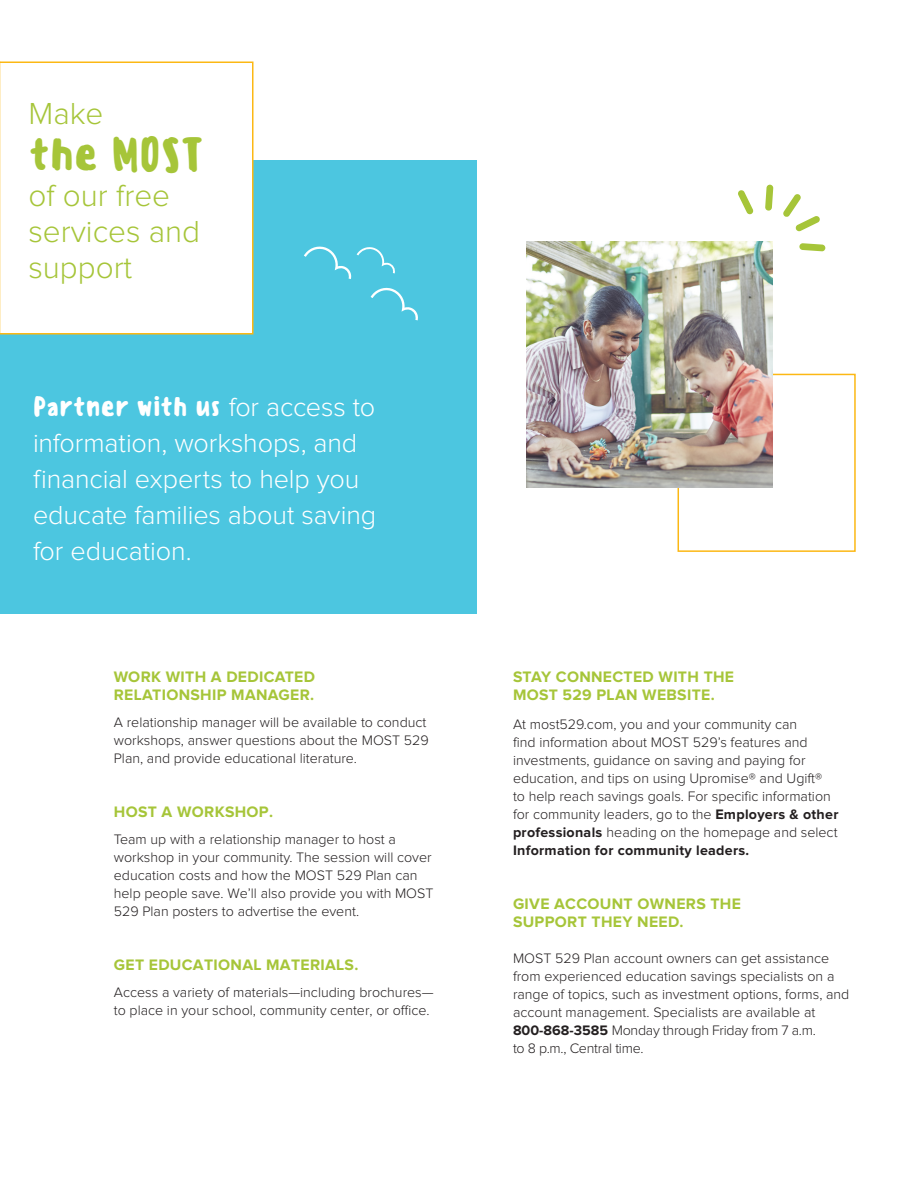
<style>
.page{position:relative;width:918px;height:1188px;background:#fff}
.page>*{position:absolute;margin:0;border:0;box-sizing:border-box;transform-origin:0 0}
.A_head{font:500 45px "Sensei";color:#a6c539}
.A_head-2{font:300 31.5px/36px "Proxima Nova";color:#a6c539}
.Body{font:300 27px/36px "Proxima Nova";letter-spacing:-.005em;color:#fff}
.C-Heads{font:700 15.75px/18px "Proxima Nova";letter-spacing:.02em;color:#a6c539}
.Body-2{font:700 15.75px/18px "Proxima Nova";letter-spacing:.02em;color:#a6c539}
.Body-3{font:300 14.25px/18px "Proxima Nova";color:#231f20}
.s1{font-family:"Sensei";font-weight:500}
.s2{font-weight:700}
</style>
<div class="page">
<div style="left:678px;top:374px;width:178px;height:178px;background:#fff;border:2px solid #fcb814"></div>
<div style="left:0;top:160px;width:477px;height:454px;background:#4cc6e0"></div>
<div style="left:0;top:61px;width:254px;height:274px;background:#fff"></div>
<svg style="left:371px;top:287px;width:47px;height:33px"></svg>
<svg style="left:304px;top:246px;width:91px;height:33px"></svg>
<img style="left:526px;top:241px;width:247px;height:247px">
<svg style="left:765px;top:185px;width:8px;height:26px"></svg>
<svg style="left:738px;top:190px;width:16px;height:25px"></svg>
<svg style="left:799px;top:243px;width:26px;height:8px"></svg>
<svg style="left:783px;top:194px;width:37px;height:38px"></svg>
<p class="A_head-2" style="left:28px;top:96px;width:77px">Make</p>
<p class="A_head" style="left:28px;top:124px;width:177px">the MOST</p>
<p class="A_head-2" style="left:28px;top:179px;width:173px">of our free services and support</p>
<p class="Body" style="left:33px;top:389px;width:345px"><span class="s1">Partner with us</span> for access to information, workshops, and financial experts to help you educate families about saving for education.</p>
<p class="C-Heads" style="left:114px;top:668px;width:203px">WORK WITH A DEDICATED<br>RELATIONSHIP MANAGER.</p>
<p class="Body-3" style="left:114px;top:714px;width:316px">A relationship manager will be available to conduct workshops, answer questions about the MOST 529<br>Plan, and provide educational literature.</p>
<p class="C-Heads" style="left:114px;top:803px;width:161px">HOST A WORKSHOP.</p>
<p class="Body-3" style="left:114px;top:831px;width:321px">Team up with a relationship manager to host a workshop in your community. The session will cover education costs and how the MOST 529 Plan can help people save. We’ll also provide you with MOST 529 Plan posters to advertise the event.</p>
<p class="C-Heads" style="left:114px;top:956px;width:246px">GET EDUCATIONAL MATERIALS.</p>
<p class="Body-3" style="left:114px;top:984px;width:321px">Access a variety of materials—including brochures— to place in your school, community center, or office.</p>
<p class="Body-2" style="left:513px;top:668px;width:223px">STAY CONNECTED WITH THE<br>MOST 529 PLAN WEBSITE.</p>
<p class="Body-3" style="left:513px;top:715px;width:327px">At most529.com, you and your community can<br>find information about MOST 529’s features and investments, guidance on saving and paying for education, and tips on using Upromise® and Ugift®<br>to help reach savings goals. For specific information for community leaders, go to the <span class="s2">Employers &amp; other professionals</span> heading on the homepage and select <span class="s2">Information for community leaders.</span></p>
<p class="Body-2" style="left:513px;top:895px;width:229px">GIVE ACCOUNT OWNERS THE<br>SUPPORT THEY NEED.</p>
<p class="Body-3" style="left:513px;top:949px;width:338px">MOST 529 Plan account owners can get assistance from experienced education savings specialists on a range of topics, such as investment options, forms, and account management. Specialists are available at <span class="s2">800-868-3585</span> Monday through Friday from 7 a.m.<br>to 8 p.m., Central time.</p>
</div>
